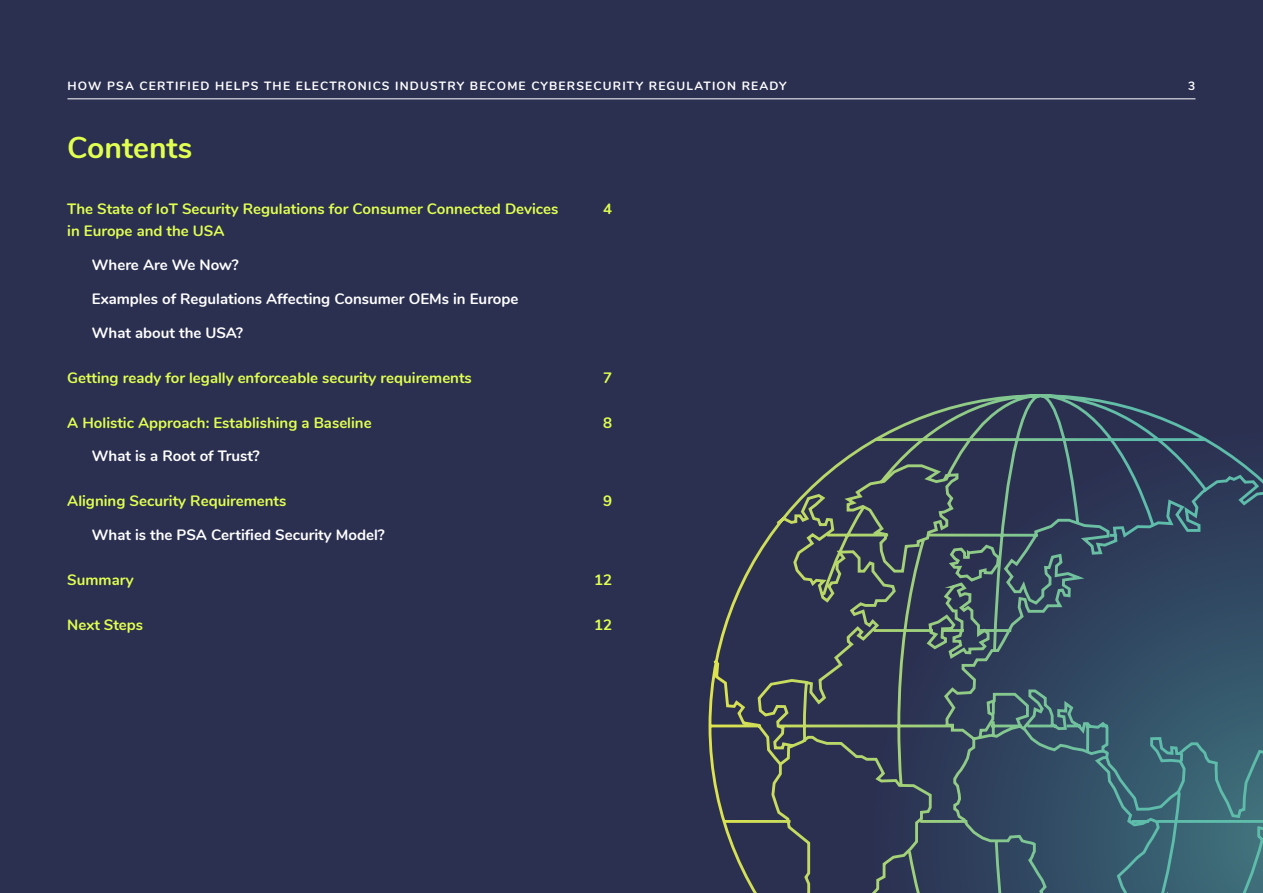
<style>
.page{position:relative;width:1263px;height:893px;background:#2b3051}
.page>*{position:absolute;margin:0;border:0;box-sizing:border-box;transform-origin:0 0}
.t1{font:700 30px "Nunito";color:#e0ff4f}
.t2{font:700 15px/22.5px "Nunito";color:#e0ff4f}
.t3{font:700 15px "Nunito";color:#fff}
.t4{font:700 12px "Nunito";letter-spacing:.1em;color:#fff}
</style>
<div class="page">
<hr style="left:68px;top:98px;width:1127px;height:1px;background:#fff">
<svg style="left:708px;top:394px;width:555px;height:499px"></svg>
<p class="t4" style="left:67px;top:77px;width:721px">HOW PSA CERTIFIED HELPS THE ELECTRONICS INDUSTRY BECOME CYBERSECURITY REGULATION READY</p>
<p class="t4" style="left:1188px;top:77px;width:9px">3</p>
<h1 class="t1" style="left:67px;top:125px;width:127px">Contents</h1>
<p class="t2" style="left:67px;top:196px;width:493px">The State of IoT Security Regulations for Consumer Connected Devices in Europe and the USA</p>
<p class="t3" style="left:92px;top:254px;width:148px">Where Are We Now?</p>
<p class="t3" style="left:92px;top:287px;width:428px">Examples of Regulations Affecting Consumer OEMs in Europe</p>
<p class="t3" style="left:92px;top:321px;width:153px">What about the USA?</p>
<p class="t2" style="left:67px;top:365px;width:406px">Getting ready for legally enforceable security requirements</p>
<p class="t2" style="left:67px;top:410px;width:306px">A Holistic Approach: Establishing a Baseline</p>
<p class="t3" style="left:92px;top:445px;width:169px">What is a Root of Trust?</p>
<p class="t2" style="left:67px;top:489px;width:221px">Aligning Security Requirements</p>
<p class="t3" style="left:92px;top:524px;width:294px">What is the PSA Certified Security Model?</p>
<p class="t2" style="left:67px;top:568px;width:68px">Summary</p>
<p class="t2" style="left:67px;top:613px;width:77px">Next Steps</p>
<p class="t2" style="left:603px;top:196px;width:10px">4</p>
<p class="t2" style="left:603px;top:365px;width:10px">7</p>
<p class="t2" style="left:603px;top:410px;width:10px">8</p>
<p class="t2" style="left:603px;top:489px;width:10px">9</p>
<p class="t2" style="left:594px;top:568px;width:20px">12</p>
<p class="t2" style="left:594px;top:613px;width:20px">12</p>
</div>
